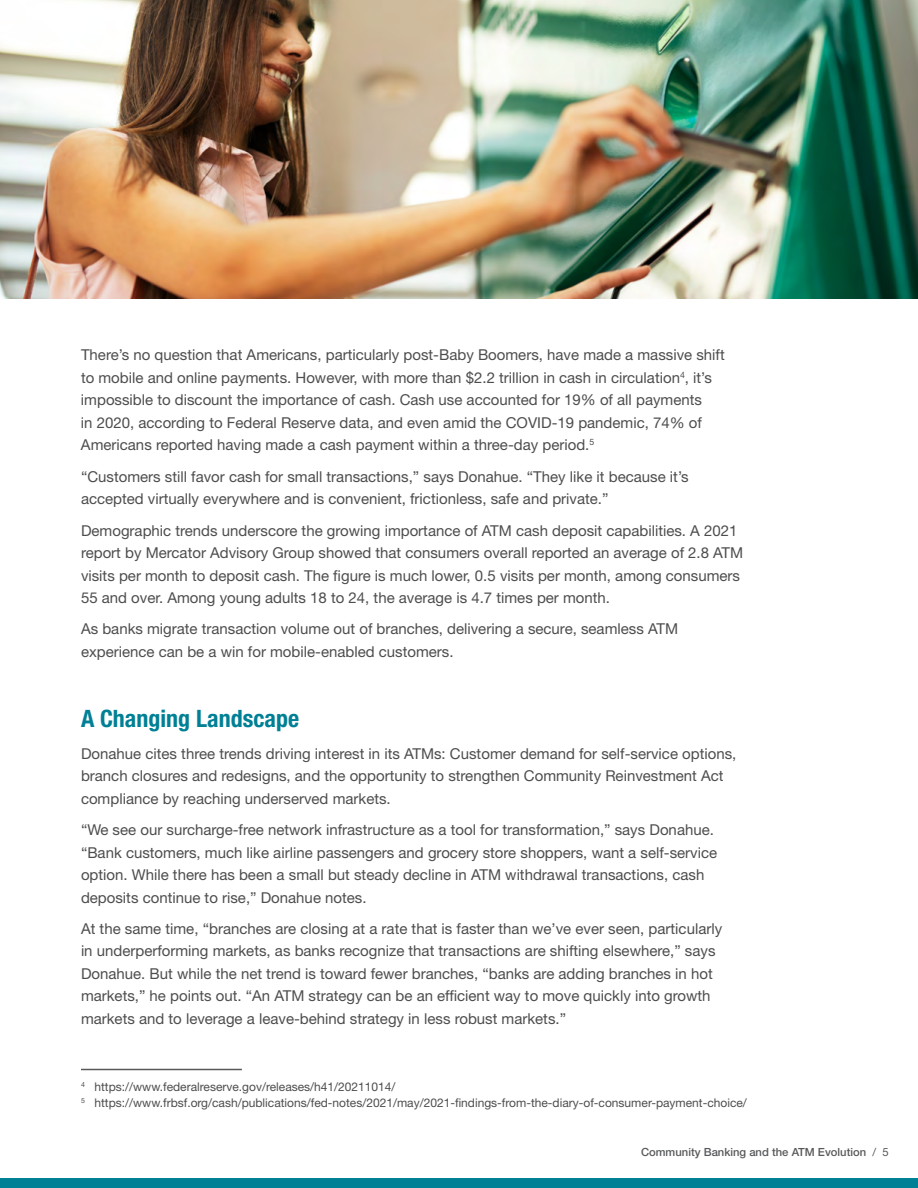
<style>
.page{position:relative;width:918px;height:1188px;background:#fff}
.page>*{position:absolute;margin:0;border:0;box-sizing:border-box;transform-origin:0 0}
.t1{font:700 condensed 24px "Helvetica Neue LT Std";color:#008095}
.t2{font:15px/22.5px "Helvetica Neue LT Std";color:#4d4d4f}
.t3{font:12px/16.5px "Helvetica Neue LT Std";color:#4d4d4f}
.t4{font:500 11.25px "Helvetica Neue LT Std";color:#58595b}
.s1{font-weight:400}
</style>
<div class="page">
<div style="left:0;top:1178px;width:918px;height:10px;background:#008095"></div>
<img style="left:0;top:0;width:918px;height:298px">
<hr style="left:81px;top:1069px;width:161px;height:1px;background:#58595b">
<p class="t2" style="left:81px;top:343px;width:645px">There’s no question that Americans, particularly post-Baby Boomers, have made a massive shift to mobile and online payments. However, with more than $2.2 trillion in cash in circulation<sup>4</sup>, it’s impossible to discount the importance of cash. Cash use accounted for 19% of all payments<br>in 2020, according to Federal Reserve data, and even amid the COVID-19 pandemic, 74% of Americans reported having made a cash payment within a three-day period.<sup>5</sup></p>
<p class="t2" style="left:81px;top:465px;width:609px">“Customers still favor cash for small transactions,” says Donahue. “They like it because it’s accepted virtually everywhere and is convenient, frictionless, safe and private.”</p>
<p class="t2" style="left:81px;top:519px;width:664px">Demographic trends underscore the growing importance of ATM cash deposit capabilities. A 2021 report by Mercator Advisory Group showed that consumers overall reported an average of 2.8 ATM visits per month to deposit cash. The figure is much lower, 0.5 visits per month, among consumers 55 and over. Among young adults 18 to 24, the average is 4.7 times per month.</p>
<p class="t2" style="left:81px;top:618px;width:599px">As banks migrate transaction volume out of branches, delivering a secure, seamless ATM experience can be a win for mobile-enabled customers.</p>
<h1 class="t1" style="left:81px;top:704px;width:220px">A Changing Landscape</h1>
<p class="t2" style="left:81px;top:742px;width:657px">Donahue cites three trends driving interest in its ATMs: Customer demand for self-service options, branch closures and redesigns, and the opportunity to strengthen Community Reinvestment Act compliance by reaching underserved markets.</p>
<p class="t2" style="left:81px;top:818px;width:638px">“We see our surcharge-free network infrastructure as a tool for transformation,” says Donahue. “Bank customers, much like airline passengers and grocery store shoppers, want a self-service option. While there has been a small but steady decline in ATM withdrawal transactions, cash deposits continue to rise,” Donahue notes.</p>
<p class="t2" style="left:81px;top:917px;width:643px">At the same time, “branches are closing at a rate that is faster than we’ve ever seen, particularly in underperforming markets, as banks recognize that transactions are shifting elsewhere,” says Donahue. But while the net trend is toward fewer branches, “banks are adding branches in hot markets,” he points out. “An ATM strategy can be an efficient way to move quickly into growth markets and to leverage a leave-behind strategy in less robust markets.”</p>
<p class="t3" style="left:81px;top:1078px;width:667px"><sup>4</sup> https://www.federalreserve.gov/releases/h41/20211014/<br><sup>5</sup> https://www.frbsf.org/cash/publications/fed-notes/2021/may/2021-findings-from-the-diary-of-consumer-payment-choice/</p>
<p class="t4" style="left:641px;top:1145px;width:249px">Community Banking and the ATM Evolution <span class="s1">/ 5</span></p>
</div>
